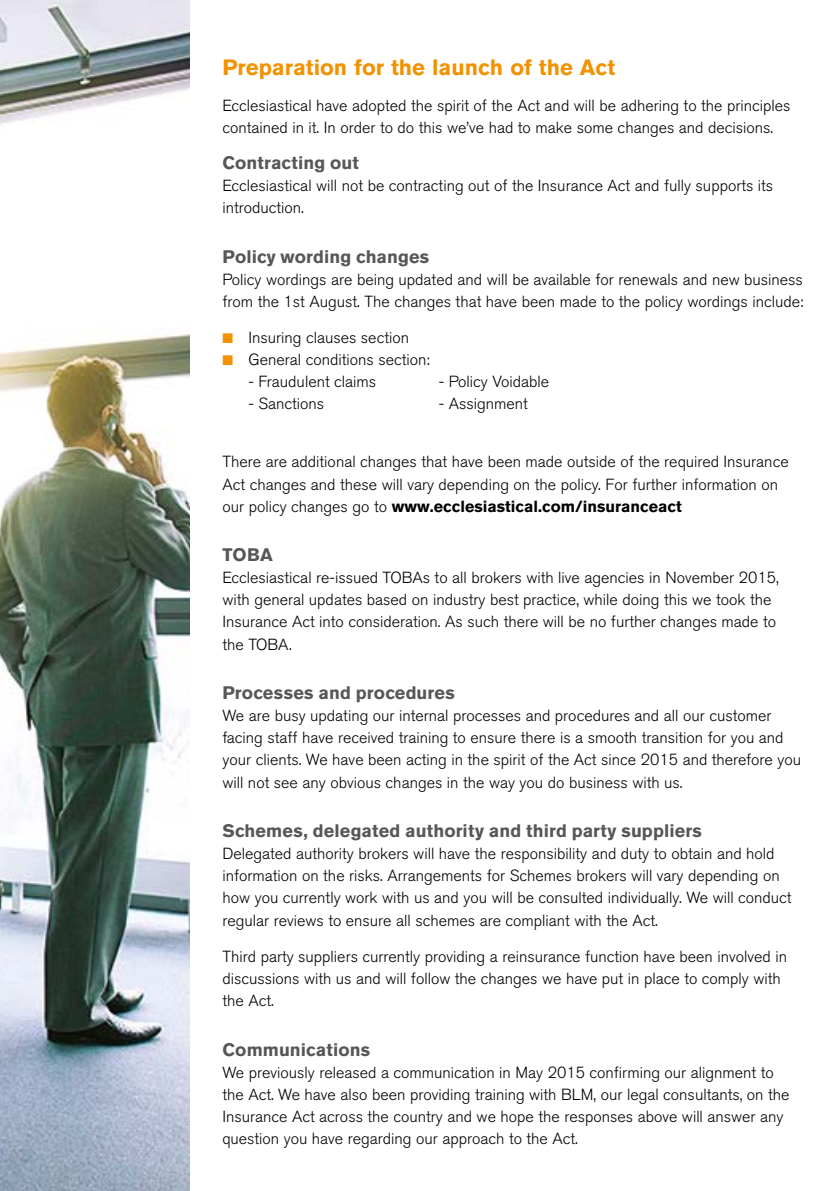
<style>
.page{position:relative;width:840px;height:1191px;background:#fff}
.page>*{position:absolute;margin:0;border:0;box-sizing:border-box;transform-origin:0 0}
.t1{font:700 22px "Akzidenz Grotesk BQ";color:#f39200}
.t2{font:700 18px "Akzidenz Grotesk BE";letter-spacing:.01em;color:#575756}
.t3{font:300 16px/22px "Akzidenz Grotesk BQ";color:#000}
.s1{color:#f39200}
.s2{font-weight:700}
</style>
<div class="page">
<img style="left:0;top:0;width:189px;height:1191px">
<h1 class="t1" style="left:222px;top:55px;width:394px">Preparation for the launch of the Act</h1>
<p class="t3" style="left:222px;top:95px;width:569px">Ecclesiastical have adopted the spirit of the Act and will be adhering to the principles contained in it. In order to do this we’ve had to make some changes and decisions.</p>
<p class="t2" style="left:222px;top:152px;width:138px">Contracting out</p>
<p class="t3" style="left:222px;top:175px;width:552px">Ecclesiastical will not be contracting out of the Insurance Act and fully supports its introduction.</p>
<p class="t2" style="left:222px;top:246px;width:208px">Policy wording changes</p>
<p class="t3" style="left:222px;top:269px;width:582px">Policy wordings are being updated and will be available for renewals and new business from the 1st August. The changes that have been made to the policy wordings include:</p>
<p class="t3" style="left:222px;top:327px;width:188px"><span class="s1">■</span> Insuring clauses section</p>
<p class="t3" style="left:222px;top:349px;width:209px"><span class="s1">■</span> General conditions section:</p>
<p class="t3" style="left:248px;top:371px;width:129px">- Fraudulent claims</p>
<p class="t3" style="left:438px;top:371px;width:112px">- Policy Voidable</p>
<p class="t3" style="left:248px;top:393px;width:77px">- Sanctions</p>
<p class="t3" style="left:438px;top:393px;width:91px">- Assignment</p>
<p class="t3" style="left:222px;top:451px;width:567px">There are additional changes that have been made outside of the required Insurance<br>Act changes and these will vary depending on the policy. For further information on our policy changes go to <span class="s2">www.ecclesiastical.com/insuranceact</span></p>
<p class="t2" style="left:222px;top:545px;width:52px">TOBA</p>
<p class="t3" style="left:222px;top:567px;width:557px">Ecclesiastical re-issued TOBAs to all brokers with live agencies in November 2015, with general updates based on industry best practice, while doing this we took the Insurance Act into consideration. As such there will be no further changes made to the TOBA.</p>
<p class="t2" style="left:222px;top:683px;width:234px">Processes and procedures</p>
<p class="t3" style="left:222px;top:705px;width:580px">We are busy updating our internal processes and procedures and all our customer facing staff have received training to ensure there is a smooth transition for you and your clients. We have been acting in the spirit of the Act since 2015 and therefore you will not see any obvious changes in the way you do business with us.</p>
<p class="t2" style="left:222px;top:820px;width:481px">Schemes, delegated authority and third party suppliers</p>
<p class="t3" style="left:222px;top:843px;width:570px">Delegated authority brokers will have the responsibility and duty to obtain and hold information on the risks. Arrangements for Schemes brokers will vary depending on how you currently work with us and you will be consulted individually. We will conduct regular reviews to ensure all schemes are compliant with the Act.</p>
<p class="t3" style="left:222px;top:945px;width:566px">Third party suppliers currently providing a reinsurance function have been involved in discussions with us and will follow the changes we have put in place to comply with the Act.</p>
<p class="t2" style="left:222px;top:1039px;width:149px">Communications</p>
<p class="t3" style="left:222px;top:1061px;width:568px">We previously released a communication in May 2015 confirming our alignment to the Act. We have also been providing training with BLM, our legal consultants, on the Insurance Act across the country and we hope the responses above will answer any question you have regarding our approach to the Act.</p>
</div>
